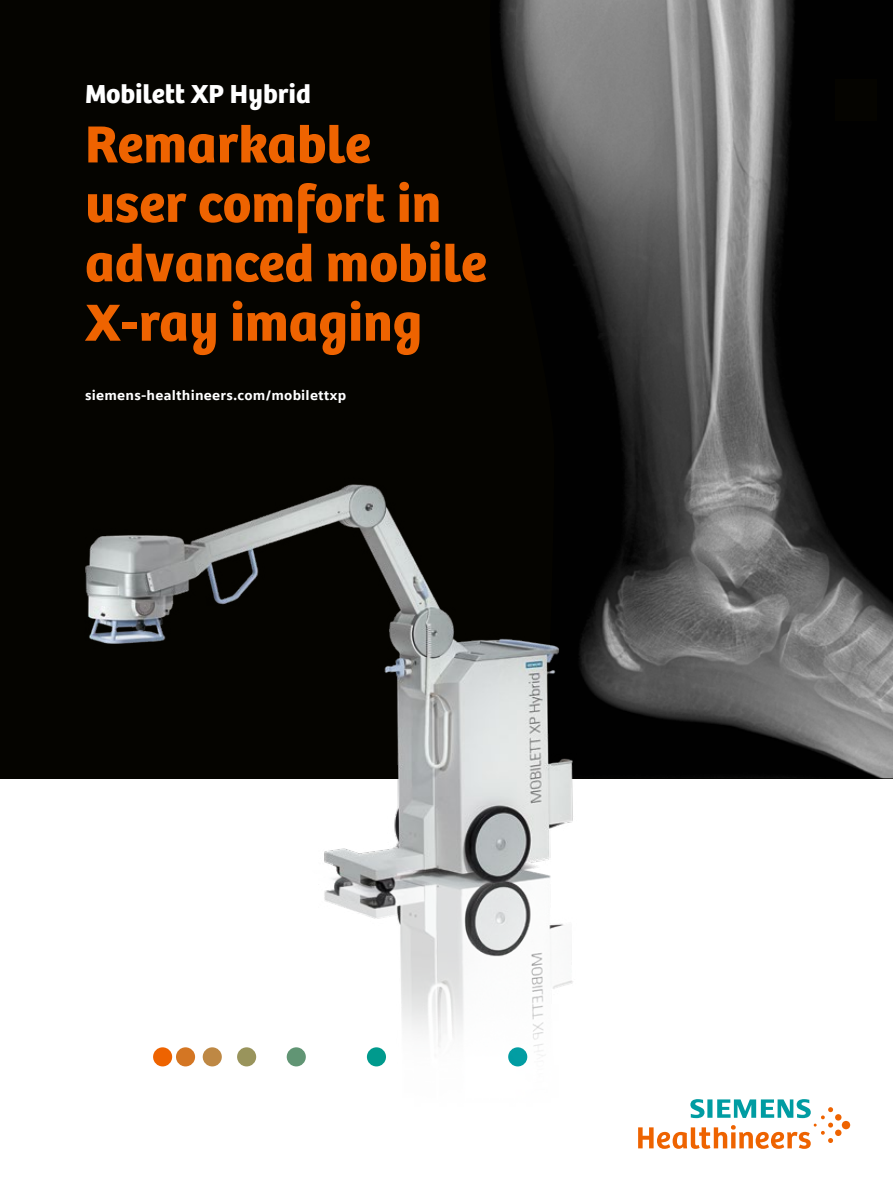
<style>
.page{position:relative;width:893px;height:1191px;background:#fff}
.page>*{position:absolute;margin:0;border:0;box-sizing:border-box;transform-origin:0 0}
.t1{font:54px/59.4px "SH Bree Headline Regular";color:#ee6300}
.t2{font:27px "SH Bree Headline Regular";color:#fff}
.t3{font:900 13.5px "Siemens Sans";letter-spacing:.015em;color:#fff}
</style>
<div class="page">
<div style="left:0;top:0;width:893px;height:778px;background:#050400"></div>
<img style="left:499px;top:0;width:394px;height:778px">
<svg style="left:680px;top:1099px;width:170px;height:50px"></svg>
<div style="left:835px;top:79px;width:42px;height:42px;background:#050400"></div>
<img style="left:0;top:418px;width:680px;height:731px">
<p class="t2" style="left:85px;top:73px;width:227px">Mobilett XP Hybrid</p>
<p class="t1" style="left:85px;top:113px;width:403px">Remarkable<br>user comfort in advanced mobile<br>X-ray imaging</p>
<p class="t3" style="left:85px;top:384px;width:263px">siemens-healthineers.com/mobilettxp</p>
</div>
